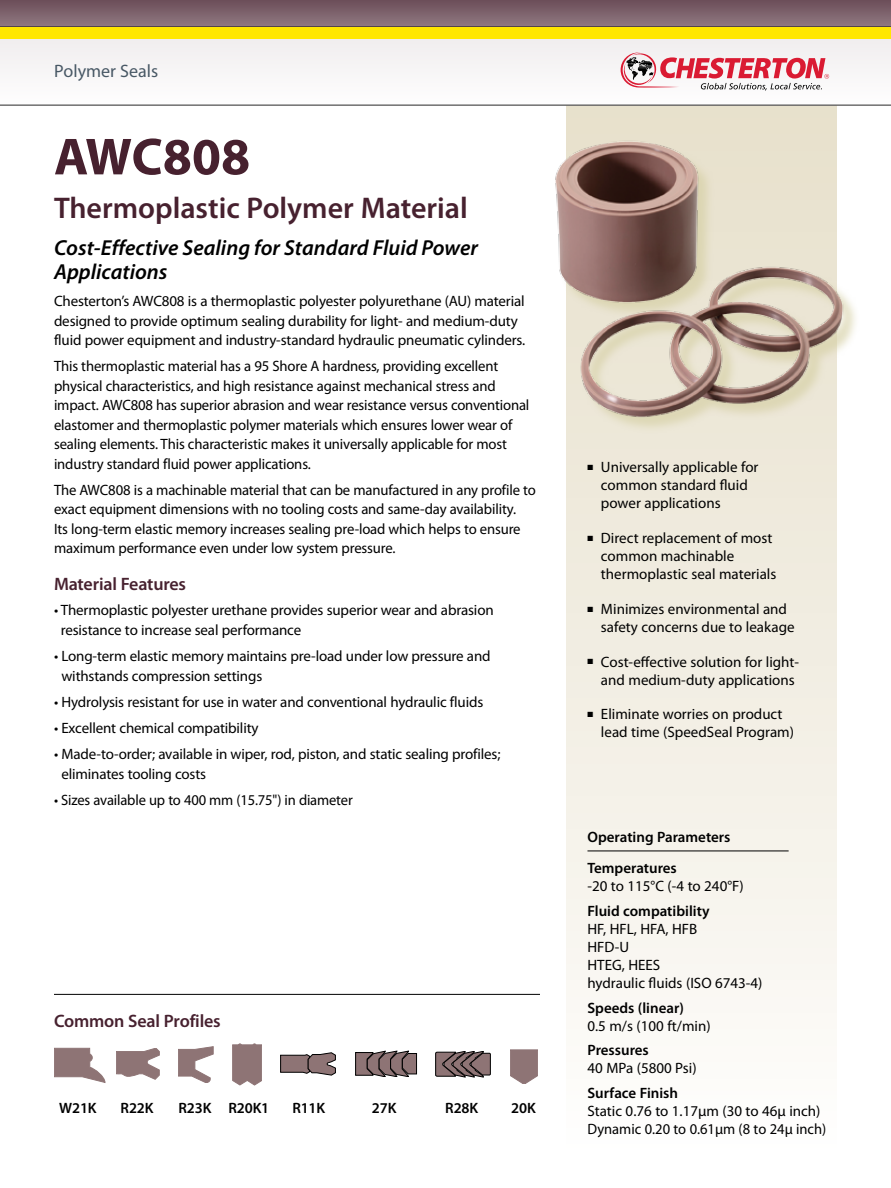
<style>
.page{position:relative;width:891px;height:1188px;background:#fff}
.page>*{position:absolute;margin:0;border:0;box-sizing:border-box;transform-origin:0 0}
.t1{font:700 52.5px "Myriad Pro";color:#47212f}
.t2{font:600 30px "Myriad Pro";color:#47212f}
.t3{font:italic 600 21.75px/24px "Myriad Pro";color:#000}
.t4{font:600 18px "Myriad Pro";letter-spacing:-.01em;color:#47212f}
.t5{font:18px "Myriad Pro";color:#485865}
.t6{font:15px/19.5px "Myriad Pro";letter-spacing:-.01em;color:#000}
.t7{font:600 15px/31.5px "Myriad Pro";color:#000}
</style>
<div class="page">
<svg style="left:567px;top:105px;width:270px;height:908px"></svg>
<svg style="left:0;top:0;width:891px;height:27px"></svg>
<div style="left:0;top:39px;width:891px;height:66px;background:#f7f5f6"></div>
<svg style="left:621px;top:52px;width:208px;height:38px"></svg>
<div style="left:0;top:27px;width:891px;height:12px;background:#ffe700"></div>
<hr style="left:587px;top:851px;width:202px;height:1px;background:#000">
<img style="left:555px;top:130px;width:301px;height:302px">
<svg style="left:54px;top:1048px;width:51px;height:35px"></svg>
<svg style="left:116px;top:1048px;width:43px;height:31px"></svg>
<svg style="left:178px;top:1047px;width:35px;height:36px"></svg>
<svg style="left:233px;top:1044px;width:29px;height:41px"></svg>
<svg style="left:281px;top:1053px;width:55px;height:22px"></svg>
<svg style="left:355px;top:1051px;width:62px;height:26px"></svg>
<svg style="left:436px;top:1051px;width:54px;height:26px"></svg>
<svg style="left:510px;top:1050px;width:28px;height:34px"></svg>
<hr style="left:54px;top:994px;width:486px;height:1px;background:#000">
<p class="t5" style="left:54px;top:60px;width:106px">Polymer Seals</p>
<h1 class="t1" style="left:54px;top:122px;width:198px">AWC808</h1>
<h2 class="t2" style="left:54px;top:189px;width:415px">Thermoplastic Polymer Material</h2>
<h3 class="t3" style="left:54px;top:235px;width:426px">Cost-Effective Sealing for Standard Fluid Power<br>Applications</h3>
<p class="t6" style="left:54px;top:291px;width:473px">Chesterton’s AWC808 is a thermoplastic polyester polyurethane (AU) material designed to provide optimum sealing durability for light- and medium-duty fluid power equipment and industry-standard hydraulic pneumatic cylinders.</p>
<p class="t6" style="left:54px;top:356px;width:477px">This thermoplastic material has a 95 Shore A hardness, providing excellent physical characteristics, and high resistance against mechanical stress and impact. AWC808 has superior abrasion and wear resistance versus conventional elastomer and thermoplastic polymer materials which ensures lower wear of sealing elements. This characteristic makes it universally applicable for most industry standard fluid power applications.</p>
<p class="t6" style="left:54px;top:480px;width:483px">The AWC808 is a machinable material that can be manufactured in any profile to exact equipment dimensions with no tooling costs and same-day availability.<br>Its long-term elastic memory increases sealing pre-load which helps to ensure maximum performance even under low system pressure.</p>
<p class="t4" style="left:54px;top:572px;width:134px">Material Features</p>
<p class="t6" style="left:61px;top:600px;width:434px;text-indent:-7px">• Thermoplastic polyester urethane provides superior wear and abrasion resistance to increase seal performance</p>
<p class="t6" style="left:61px;top:646px;width:431px;text-indent:-7px">• Long-term elastic memory maintains pre-load under low pressure and withstands compression settings</p>
<p class="t6" style="left:54px;top:692px;width:431px">• Hydrolysis resistant for use in water and conventional hydraulic fluids</p>
<p class="t6" style="left:54px;top:718px;width:206px">• Excellent chemical compatibility</p>
<p class="t6" style="left:61px;top:744px;width:441px;text-indent:-7px">• Made-to-order; available in wiper, rod, piston, and static sealing profiles; eliminates tooling costs</p>
<p class="t6" style="left:54px;top:790px;width:300px">• Sizes available up to 400 mm (15.75") in diameter</p>
<p class="t4" style="left:54px;top:1009px;width:168px">Common Seal Profiles</p>
<p class="t7" style="left:59px;top:1092px;width:39px">W21K</p>
<p class="t7" style="left:121px;top:1092px;width:34px">R22K</p>
<p class="t7" style="left:179px;top:1092px;width:92px">R23K R20K1</p>
<p class="t7" style="left:292px;top:1092px;width:34px">R11K</p>
<p class="t7" style="left:372px;top:1092px;width:26px">27K</p>
<p class="t7" style="left:445px;top:1092px;width:34px">R28K</p>
<p class="t7" style="left:511px;top:1092px;width:26px">20K</p>
<p class="t6" style="left:601px;top:458px;width:159px;line-height:18px;text-indent:-13px">■ Universally applicable for common standard fluid power applications</p>
<p class="t6" style="left:601px;top:529px;width:177px;line-height:18px;text-indent:-13px">■ Direct replacement of most common machinable thermoplastic seal materials</p>
<p class="t6" style="left:601px;top:600px;width:195px;line-height:18px;text-indent:-14px">■ Minimizes environmental and safety concerns due to leakage</p>
<p class="t6" style="left:587px;top:652px;width:213px;line-height:18px;text-align:right">■ Cost-effective solution for light&shy;and medium-duty applications</p>
<p class="t6" style="left:601px;top:705px;width:195px;line-height:18px;text-indent:-13px">■ Eliminate worries on product lead time (SpeedSeal Program)</p>
<p class="t7" style="left:587px;top:820px;width:145px">Operating Parameters<br>Temperatures</p>
<p class="t6" style="left:587px;top:876px;width:158px">-20 to 115°C (-4 to 240°F)</p>
<p class="t7" style="left:587px;top:895px;width:124px">Fluid compatibility</p>
<p class="t6" style="left:587px;top:920px;width:177px;line-height:18px">HF, HFL, HFA, HFB<br>HFD-U<br>HTEG, HEES<br>hydraulic fluids (ISO 6743-4)</p>
<p class="t7" style="left:587px;top:991px;width:98px">Speeds (linear)</p>
<p class="t6" style="left:587px;top:1016px;width:125px">0.5 m/s (100 ft/min)</p>
<p class="t7" style="left:587px;top:1034px;width:63px">Pressures</p>
<p class="t6" style="left:587px;top:1058px;width:111px">40 MPa (5800 Psi)</p>
<p class="t7" style="left:587px;top:1077px;width:92px">Surface Finish</p>
<p class="t6" style="left:587px;top:1102px;width:240px;line-height:18px">Static 0.76 to 1.17µm (30 to 46µ inch)<br>Dynamic 0.20 to 0.61µm (8 to 24µ inch)</p>
</div>
